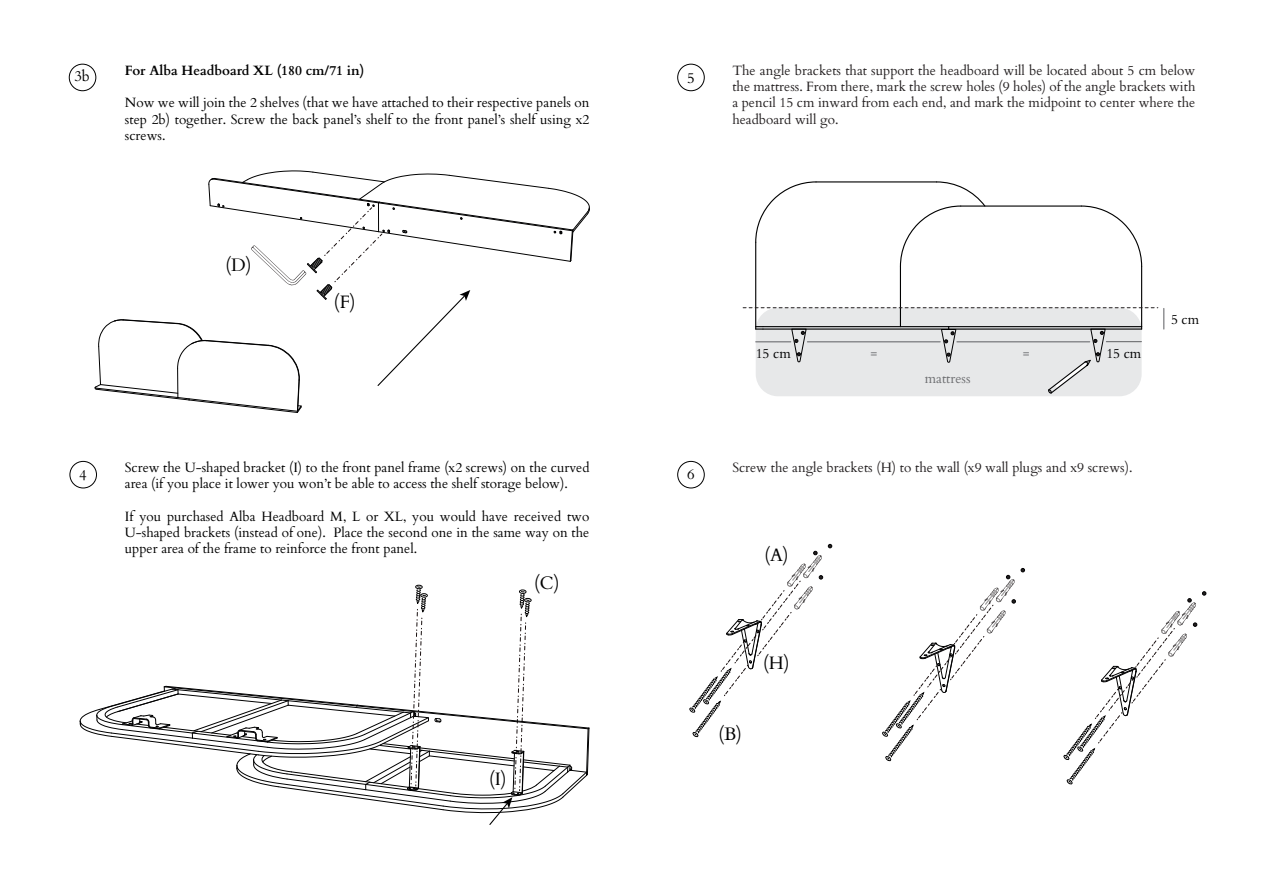
<style>
.page{position:relative;width:1263px;height:893px;background:#fff}
.page>*{position:absolute;margin:0;border:0;box-sizing:border-box;transform-origin:0 0}
.t1{font:18px "Cardo";color:#000001}
.t2{font:14.85px "Cardo";color:#000001}
.t3{font:13.5px/16.2px "Cardo";color:#000001;text-align:justify}
.t4{font:13.5px/16.2px "Cardo";color:#231f20;text-align:justify}
.t5{font:700 13.5px "Cardo";color:#000001}
.t6{font:13.5px "Cardo";color:#6d6e71}
</style>
<div class="page">
<div style="left:69px;top:64px;width:27px;height:27px;border:1px solid #000001;border-radius:50%"></div>
<svg style="left:94px;top:170px;width:496px;height:243px"></svg>
<div style="left:69px;top:461px;width:28px;height:27px;border:1px solid #000001;border-radius:50%"></div>
<svg style="left:79px;top:585px;width:511px;height:240px"></svg>
<div style="left:677px;top:64px;width:28px;height:27px;border:1px solid #000001;border-radius:50%"></div>
<div style="left:677px;top:461px;width:28px;height:27px;border:1px solid #000001;border-radius:50%"></div>
<hr style="left:961px;top:205px;width:120px;height:2px;background:#000001">
<hr style="left:755px;top:242px;width:1px;height:85px;background:#000001">
<hr style="left:816px;top:181px;width:121px;height:1px;background:#000001">
<svg style="left:755px;top:181px;width:62px;height:62px"></svg>
<hr style="left:900px;top:266px;width:1px;height:61px;background:#000001">
<hr style="left:1141px;top:266px;width:1px;height:61px;background:#000001">
<svg style="left:1080px;top:205px;width:63px;height:62px"></svg>
<svg style="left:899px;top:181px;width:87px;height:86px"></svg>
<svg style="left:743px;top:307px;width:421px;height:88px;background:#dedfe0"></svg>
<svg style="left:882px;top:568px;width:143px;height:194px"></svg>
<svg style="left:1064px;top:591px;width:142px;height:194px"></svg>
<svg style="left:689px;top:544px;width:143px;height:194px"></svg>
<hr style="left:807px;top:341px;width:133px;height:1px;background:#6d6e71">
<hr style="left:957px;top:341px;width:133px;height:1px;background:#6d6e71">
<p class="t2" style="left:74px;top:64px;width:17px">3b</p>
<p class="t5" style="left:125px;top:60px;width:241px">For Alba Headboard XL (180 cm/71 in)</p>
<p class="t3" style="left:125px;top:94px;width:466px">Now we will join the 2 shelves (that we have attached to their respective panels on step 2b) together. Screw the back panel’s shelf to the front panel’s shelf using x2 screws.</p>
<h1 class="t1" style="left:226px;top:250px;width:28px">(D)</h1>
<h1 class="t1" style="left:334px;top:287px;width:23px">(F)</h1>
<p class="t2" style="left:79px;top:463px;width:9px">4</p>
<p class="t3" style="left:125px;top:459px;width:466px">Screw the U-shaped bracket (I) to the front panel frame (x2 screws) on the curved area (if you place it lower you won’t be able to access the shelf storage below).</p>
<p class="t3" style="left:125px;top:507px;width:466px">If you purchased Alba Headboard M, L or XL, you would have received two U-shaped brackets (instead of one). Place the second one in the same way on the upper area of the frame to reinforce the front panel.</p>
<h1 class="t1" style="left:534px;top:569px;width:27px">(C)</h1>
<h1 class="t1" style="left:489px;top:764px;width:19px">(I)</h1>
<p class="t2" style="left:687px;top:66px;width:9px">5</p>
<p class="t4" style="left:732px;top:62px;width:465px">The angle brackets that support the headboard will be located about 5 cm below the mattress. From there, mark the screw holes (9 holes) of the angle brackets with a pencil 15 cm inward from each end, and mark the midpoint to center where the headboard will go.</p>
<p class="t3" style="left:756px;top:345px;width:37px">15 cm</p>
<p class="t3" style="left:1106px;top:345px;width:37px">15 cm</p>
<p class="t6" style="left:870px;top:343px;width:8px">=</p>
<p class="t6" style="left:1023px;top:343px;width:8px">=</p>
<p class="t6" style="left:925px;top:367px;width:47px">mattress</p>
<p class="t3" style="left:1171px;top:310px;width:30px">5 cm</p>
<p class="t2" style="left:687px;top:462px;width:9px">6</p>
<p class="t4" style="left:732px;top:459px;width:402px">Screw the angle brackets (H) to the wall (x9 wall plugs and x9 screws).</p>
<h1 class="t1" style="left:764px;top:541px;width:26px">(A)</h1>
<h1 class="t1" style="left:718px;top:719px;width:25px">(B)</h1>
<h1 class="t1" style="left:763px;top:648px;width:28px">(H)</h1>
</div>
